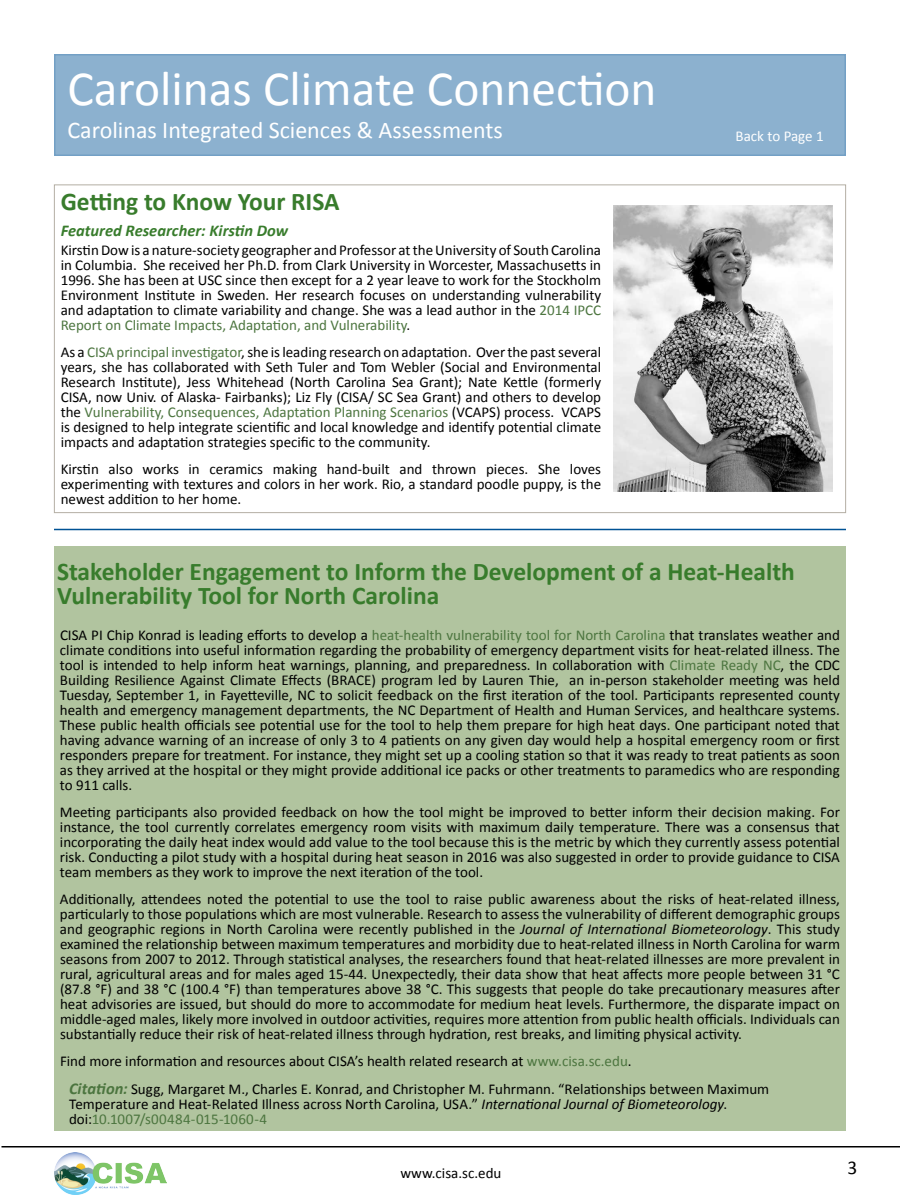
<style>
.page{position:relative;width:900px;height:1200px;background:#fff}
.page>*{position:absolute;margin:0;border:0;box-sizing:border-box;transform-origin:0 0}
.t1{font:49.5px "Calibri";color:#fff}
.t2{font:700 25.5px/24px "Calibri";color:#387c2c}
.t3{font:24px "Calibri";color:#fff}
.t4{font:19.5px "Calibri";color:#000}
.t5{font:italic 700 16.5px "Calibri";color:#387c2c}
.t6{font:15px/15px "Calibri";color:#000;text-align:justify}
.t7{font:15px "Calibri";color:#fff}
.s1{color:#4c753f}
.s2{font-style:italic}
.s3{font-weight:700;font-style:italic;font-size:16.5px;color:#4c753f}
</style>
<div class="page">
<img style="left:54px;top:1152px;width:112px;height:43px">
<div style="left:55px;top:55px;width:790px;height:100px;background:#8cb1cf"></div>
<div style="left:54px;top:54px;width:792px;height:102px;border:2px solid #73a0c5"></div>
<img style="left:613px;top:206px;width:219px;height:286px">
<div style="left:54px;top:546px;width:792px;height:585px;background:#b1c49f"></div>
<hr style="left:54px;top:529px;width:792px;height:1px;background:#005295">
<hr style="left:2px;top:1146px;width:898px;height:2px;background:#000">
<h1 class="t1" style="left:68px;top:57px;width:591px">Carolinas Climate Connection</h1>
<h3 class="t3" style="left:68px;top:114px;width:437px">Carolinas Integrated Sciences &amp; Assessments</h3>
<p class="t7" style="left:736px;top:127px;width:90px">Back to Page 1</p>
<h2 class="t2" style="left:61px;top:190px;width:280px">Getting to Know Your RISA</h2>
<p class="t5" style="left:61px;top:220px;width:229px">Featured Researcher: Kirstin Dow</p>
<p class="t6" style="left:61px;top:243px;width:542px">Kirstin Dow is a nature-society geographer and Professor at the University of South Carolina in Columbia. She received her Ph.D. from Clark University in Worcester, Massachusetts in 1996. She has been at USC since then except for a 2 year leave to work for the Stockholm Environment Institute in Sweden. Her research focuses on understanding vulnerability and adaptation to climate variability and change. She was a lead author in the <span class="s1">2014 IPCC Report on Climate Impacts, Adaptation, and Vulnerability</span>.</p>
<p class="t6" style="left:61px;top:345px;width:542px">As a <span class="s1">CISA principal investigator</span>, she is leading research on adaptation. Over the past several years, she has collaborated with Seth Tuler and Tom Webler (Social and Environmental Research Institute), Jess Whitehead (North Carolina Sea Grant); Nate Kettle (formerly CISA, now Univ. of Alaska- Fairbanks); Liz Fly (CISA/ SC Sea Grant) and others to develop the <span class="s1">Vulnerability, Consequences, Adaptation Planning Scenarios</span> (VCAPS) process. VCAPS is designed to help integrate scientific and local knowledge and identify potential climate impacts and adaptation strategies specific to the community.</p>
<p class="t6" style="left:61px;top:462px;width:542px">Kirstin also works in ceramics making hand-built and thrown pieces. She loves experimenting with textures and colors in her work. Rio, a standard poodle puppy, is the newest addition to her home.</p>
<h2 class="t2" style="left:57px;top:560px;width:739px">Stakeholder Engagement to Inform the Development of a Heat-Health<br>Vulnerability Tool for North Carolina</h2>
<p class="t6" style="left:60px;top:627px;width:782px">CISA PI Chip Konrad is leading efforts to develop a <span class="s1">heat-health vulnerability tool for North Carolina</span> that translates weather and climate conditions into useful information regarding the probability of emergency department visits for heat-related illness. The tool is intended to help inform heat warnings, planning, and preparedness. In collaboration with <span class="s1">Climate Ready NC</span>, the CDC Building Resilience Against Climate Effects (BRACE) program led by Lauren Thie, an in-person stakeholder meeting was held Tuesday, September 1, in Fayetteville, NC to solicit feedback on the first iteration of the tool. Participants represented county health and emergency management departments, the NC Department of Health and Human Services, and healthcare systems.<br>These public health officials see potential use for the tool to help them prepare for high heat days. One participant noted that having advance warning of an increase of only 3 to 4 patients on any given day would help a hospital emergency room or first responders prepare for treatment. For instance, they might set up a cooling station so that it was ready to treat patients as soon as they arrived at the hospital or they might provide additional ice packs or other treatments to paramedics who are responding to 911 calls.</p>
<p class="t6" style="left:60px;top:804px;width:782px">Meeting participants also provided feedback on how the tool might be improved to better inform their decision making. For instance, the tool currently correlates emergency room visits with maximum daily temperature. There was a consensus that incorporating the daily heat index would add value to the tool because this is the metric by which they currently assess potential risk. Conducting a pilot study with a hospital during heat season in 2016 was also suggested in order to provide guidance to CISA team members as they work to improve the next iteration of the tool.</p>
<p class="t6" style="left:60px;top:891px;width:782px">Additionally, attendees noted the potential to use the tool to raise public awareness about the risks of heat-related illness, particularly to those populations which are most vulnerable. Research to assess the vulnerability of different demographic groups and geographic regions in North Carolina were recently published in the <span class="s2">Journal of International Biometeorology</span>. This study examined the relationship between maximum temperatures and morbidity due to heat-related illness in North Carolina for warm seasons from 2007 to 2012. Through statistical analyses, the researchers found that heat-related illnesses are more prevalent in rural, agricultural areas and for males aged 15-44. Unexpectedly, their data show that heat affects more people between 31 °C (87.8 °F) and 38 °C (100.4 °F) than temperatures above 38 °C. This suggests that people do take precautionary measures after heat advisories are issued, but should do more to accommodate for medium heat levels. Furthermore, the disparate impact on middle-aged males, likely more involved in outdoor activities, requires more attention from public health officials. Individuals can substantially reduce their risk of heat-related illness through hydration, rest breaks, and limiting physical activity.</p>
<p class="t6" style="left:69px;top:1047px;width:702px;line-height:28.5px;text-indent:-9px">Find more information and resources about CISA’s health related research at <span class="s1">www.cisa.sc.edu</span>.<br><span class="s3">Citation:</span> Sugg, Margaret M., Charles E. Konrad, and Christopher M. Fuhrmann. “Relationships between Maximum</p>
<p class="t6" style="left:69px;top:1097px;width:660px">Temperature and Heat-Related Illness across North Carolina, USA.” <span class="s2">International Journal of Biometeorology</span>. doi:<span class="s1">10.1007/s00484-015-1060-4</span></p>
<p class="t6" style="left:400px;top:1165px;width:102px">www.cisa.sc.edu</p>
<h3 class="t4" style="left:848px;top:1155px;width:11px">3</h3>
</div>
